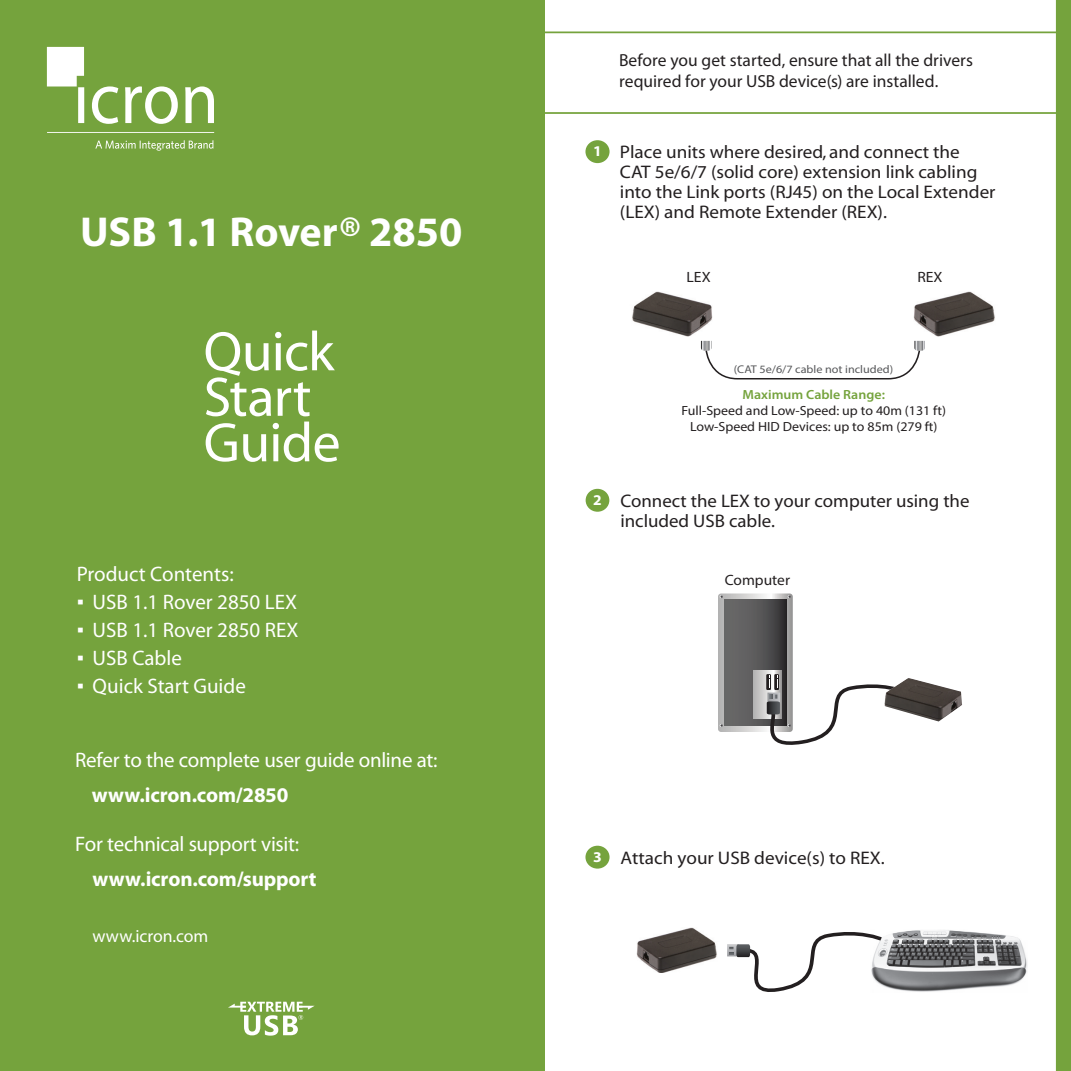
<style>
.page{position:relative;width:1071px;height:1071px;background:#fff}
.page>*{position:absolute;margin:0;border:0;box-sizing:border-box;transform-origin:0 0}
.t1{font:56px/45.5px "Myriad";letter-spacing:-.015em;color:#fff}
.t2{font:700 42px "Myriad";color:#fff}
.t3{font:21px "Myriad Pro";letter-spacing:-.005em;color:#fff}
.t4{font:700 21px "Myriad Pro";letter-spacing:-.01em;color:#fff}
.t5{font:18.2px/19.9px "Myriad";color:#231f20;scale:1.05 1}
.t6{font:18.2px/19.9px "Myriad";color:#231f20}
.t7{font:17.68px "Myriad Pro";letter-spacing:-.005em;color:#fff}
.t8{font:17.5px/21px "Myriad Pro";color:#231f20}
.t9{font:14.88px "Myriad Pro";color:#231f20}
.t10{font:14.88px "Myriad Pro";color:#231f20;scale:1.05 1}
.t11{font:13.3px/15.9px "Myriad Pro";color:#231f20;text-align:center;scale:1.05 1}
.t12{font:11.2px "Myriad Pro";color:#57585a;scale:1.09 1}
.s1{font-family:"Arial"}
.s2{font-weight:700;font-size:14.88px;color:#fff}
.s3{font-weight:600;color:#75a33d}
</style>
<div class="page">
<div style="left:1056px;top:0;width:15px;height:1071px;background:#75a33d"></div>
<div style="left:0;top:0;width:544px;height:1071px;background:#75a33d"></div>
<hr style="left:504px;top:112px;width:567px;height:2px;background:#75a33d">
<hr style="left:501px;top:32px;width:570px;height:1px;background:#75a33d">
<div style="left:587px;top:141px;width:22px;height:21px;background:#75a33d;border-radius:50%"></div>
<div style="left:586px;top:140px;width:24px;height:23px;border:2px solid #75a33d;border-radius:50%"></div>
<svg style="left:701px;top:341px;width:224px;height:39px"></svg>
<img style="left:632px;top:292px;width:81px;height:45px">
<img style="left:913px;top:292px;width:82px;height:45px">
<div style="left:587px;top:847px;width:22px;height:21px;background:#75a33d;border-radius:50%"></div>
<div style="left:586px;top:846px;width:24px;height:23px;border:2px solid #75a33d;border-radius:50%"></div>
<img style="left:885px;top:930px;width:142px;height:62px">
<img style="left:636px;top:928px;width:81px;height:45px">
<svg style="left:727px;top:932px;width:158px;height:60px"></svg>
<div style="left:587px;top:490px;width:21px;height:21px;background:#75a33d;border-radius:50%"></div>
<div style="left:586px;top:489px;width:23px;height:23px;border:2px solid #75a33d;border-radius:50%"></div>
<svg style="left:718px;top:593px;width:166px;height:152px"></svg>
<img style="left:884px;top:678px;width:78px;height:44px">
<svg style="left:47px;top:47px;width:167px;height:104px"></svg>
<svg style="left:228px;top:1002px;width:87px;height:34px"></svg>
<p class="t2" style="left:80px;top:210px;width:384px">USB 1.1 Rover® 2850</p>
<p class="t1" style="left:204px;top:331px;width:132px">Quick<br>Start</p>
<p class="t1" style="left:204px;top:422px;width:138px">Guide</p>
<p class="t3" style="left:77px;top:561px;width:159px">Product Contents:</p>
<p class="t3" style="left:77px;top:589px;width:222px"><span class="s1">▪</span> USB 1.1 Rover 2850 LEX</p>
<p class="t3" style="left:77px;top:617px;width:223px"><span class="s1">▪</span> USB 1.1 Rover 2850 REX</p>
<p class="t3" style="left:77px;top:645px;width:107px"><span class="s1">▪</span> USB Cable</p>
<p class="t3" style="left:77px;top:673px;width:171px"><span class="s1">▪</span> Quick Start Guide</p>
<p class="t3" style="left:75px;top:747px;width:364px">Refer to the complete user guide online at:</p>
<p class="t4" style="left:92px;top:781px;width:198px">www.icron.com/2850</p>
<p class="t3" style="left:75px;top:831px;width:226px">For technical support visit:</p>
<p class="t4" style="left:93px;top:865px;width:225px">www.icron.com/support</p>
<p class="t7" style="left:92px;top:925px;width:117px">www.icron.com</p>
<p class="t8" style="left:619px;top:50px;width:355px">Before you get started, ensure that all the drivers required for your USB device(s) are installed.</p>
<p class="t5" style="left:620px;top:143px;width:359px;text-indent:-27px"><span class="s2">1</span> Place units where desired, and connect the<br>CAT 5e/6/7 (solid core) extension link cabling into the Link ports (RJ45) on the Local Extender (LEX) and Remote Extender (REX).</p>
<p class="t10" style="left:687px;top:268px;width:24px">LEX</p>
<p class="t10" style="left:917px;top:268px;width:25px">REX</p>
<p class="t12" style="left:734px;top:362px;width:148px">(CAT 5e/6/7 cable not included)</p>
<p class="t11" style="left:681px;top:387px;width:254px"><span class="s3">Maximum Cable Range:<br></span>Full-Speed and Low-Speed: up to 40m (131 ft)<br>Low-Speed HID Devices: up to 85m (279 ft)</p>
<p class="t6" style="left:620px;top:492px;width:351px;text-indent:-27px"><span class="s2">2</span> Connect the LEX to your computer using the included USB cable.</p>
<p class="t9" style="left:725px;top:570px;width:67px">Computer</p>
<p class="t5" style="left:593px;top:849px;width:279px"><span class="s2">3</span> Attach your USB device(s) to REX.</p>
</div>
